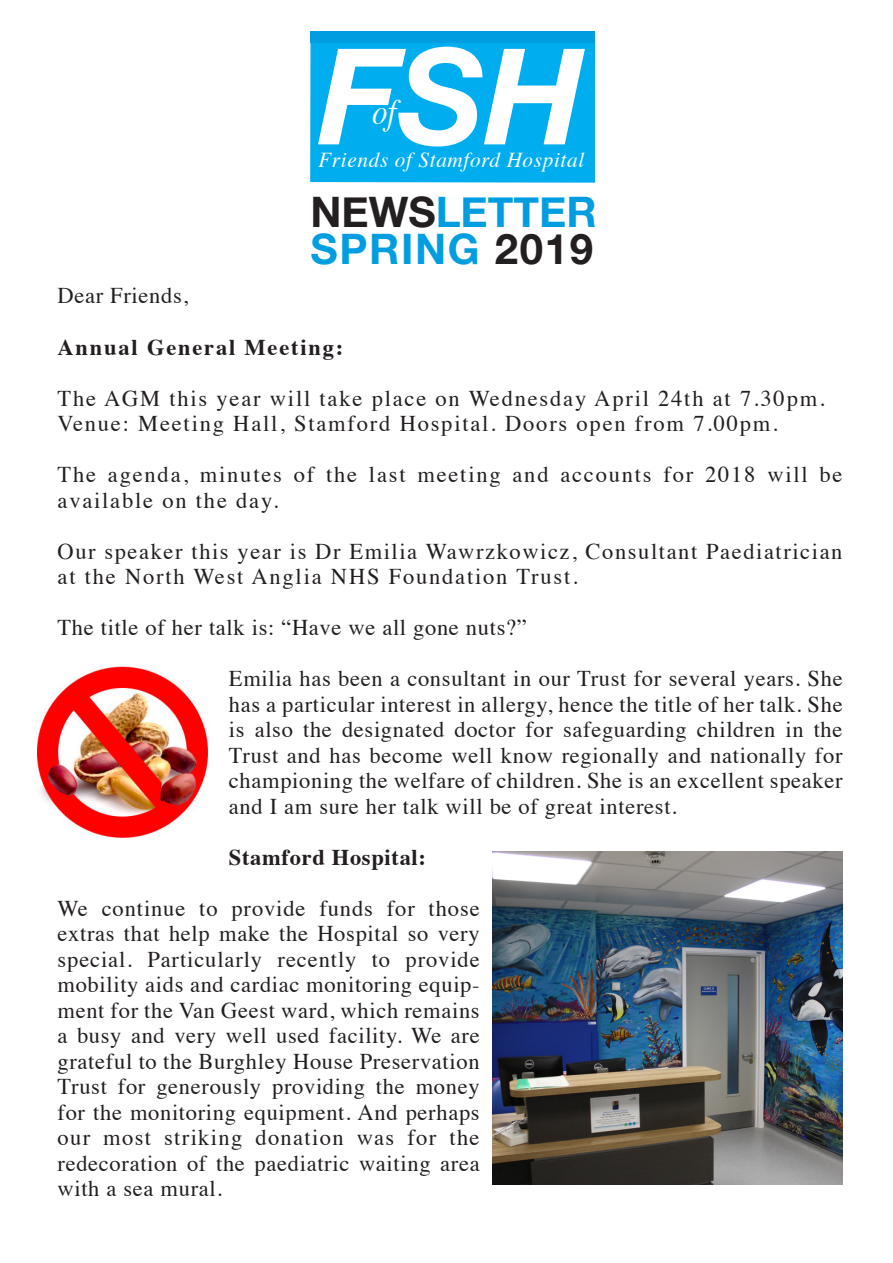
<style>
.page{position:relative;width:893px;height:1263px;background:#fff}
.page>*{position:absolute;margin:0;border:0;box-sizing:border-box;transform-origin:0 0}
.t1{font:italic 700 133.65px "Helvetica Neue";color:#fff}
.t2{font:700 42px "Helvetica Neue";color:#009ee0}
.t3{font:700 42px "Helvetica Neue";letter-spacing:.04em;color:#009ee0}
.t4{font:22.5px/25.5px "Times";letter-spacing:.07em;color:#231f20}
.t5{font:22.5px "Times";letter-spacing:.03em;color:#231f20}
.t6{font:700 22.5px "Times";letter-spacing:.08em;color:#231f20}
.t7{font:700 22.5px "Times";letter-spacing:.03em;color:#231f20}
.t8{font:italic 21.15px "Times";letter-spacing:.03em;color:#fff}
.s1{color:#231f20}
</style>
<div class="page">
<div style="left:310px;top:31px;width:287px;height:12px;background:#009ee0"></div>
<div style="left:595px;top:24px;width:26px;height:165px;background:#fff"></div>
<img style="left:36px;top:666px;width:172px;height:172px">
<img style="left:492px;top:852px;width:350px;height:333px">
<div style="left:310px;top:43px;width:285px;height:140px;background:#00aeef"></div>
<p class="t1" style="left:318px;top:14px;width:266px">FSH</p>
<p class="t8" style="left:318px;top:141px;width:267px">Friends of Stamford Hospital</p>
<p class="t2" style="left:310px;top:179px;width:288px"><span class="s1">NEWS</span>LETTER</p>
<p class="t3" style="left:310px;top:216px;width:284px">SPRING <span class="s1">2019</span></p>
<p class="t5" style="left:58px;top:275px;width:132px">Dear Friends,</p>
<p class="t6" style="left:58px;top:325px;width:287px">Annual General Meeting:</p>
<p class="t4" style="left:58px;top:383px;width:769px">The AGM this year will take place on Wednesday April 24th at 7.30pm.</p>
<p class="t4" style="left:58px;top:409px;width:722px">Venue: Meeting Hall, Stamford Hospital. Doors open from 7.00pm.</p>
<p class="t4" style="left:58px;top:460px;width:786px">The agenda, minutes of the last meeting and accounts for 2018 will be available on the day.</p>
<p class="t4" style="left:58px;top:536px;width:786px">Our speaker this year is Dr Emilia Wawrzkowicz, Consultant Paediatrician at the North West Anglia NHS Foundation Trust.</p>
<p class="t5" style="left:58px;top:606px;width:471px">The title of her talk is: “Have we all gone nuts?”</p>
<p class="t4" style="left:229px;top:664px;width:615px;text-align:justify">Emilia has been a consultant in our Trust for several years. She has a particular interest in allergy, hence the title of her talk. She is also the designated doctor for safeguarding children in the Trust and has become well know regionally and nationally for championing the welfare of children. She is an excellent speaker and I am sure her talk will be of great interest.</p>
<p class="t7" style="left:229px;top:835px;width:199px">Stamford Hospital:</p>
<p class="t4" style="left:58px;top:893px;width:424px;text-align:justify">We continue to provide funds for those extras that help make the Hospital so very special. Particularly recently to provide mobility aids and cardiac monitoring equip&shy;ment for the Van Geest ward, which remains a busy and very well used facility. We are grateful to the Burghley House Preservation Trust for generously providing the money for the monitoring equipment. And perhaps our most striking donation was for the redecoration of the paediatric waiting area with a sea mural.</p>
</div>
